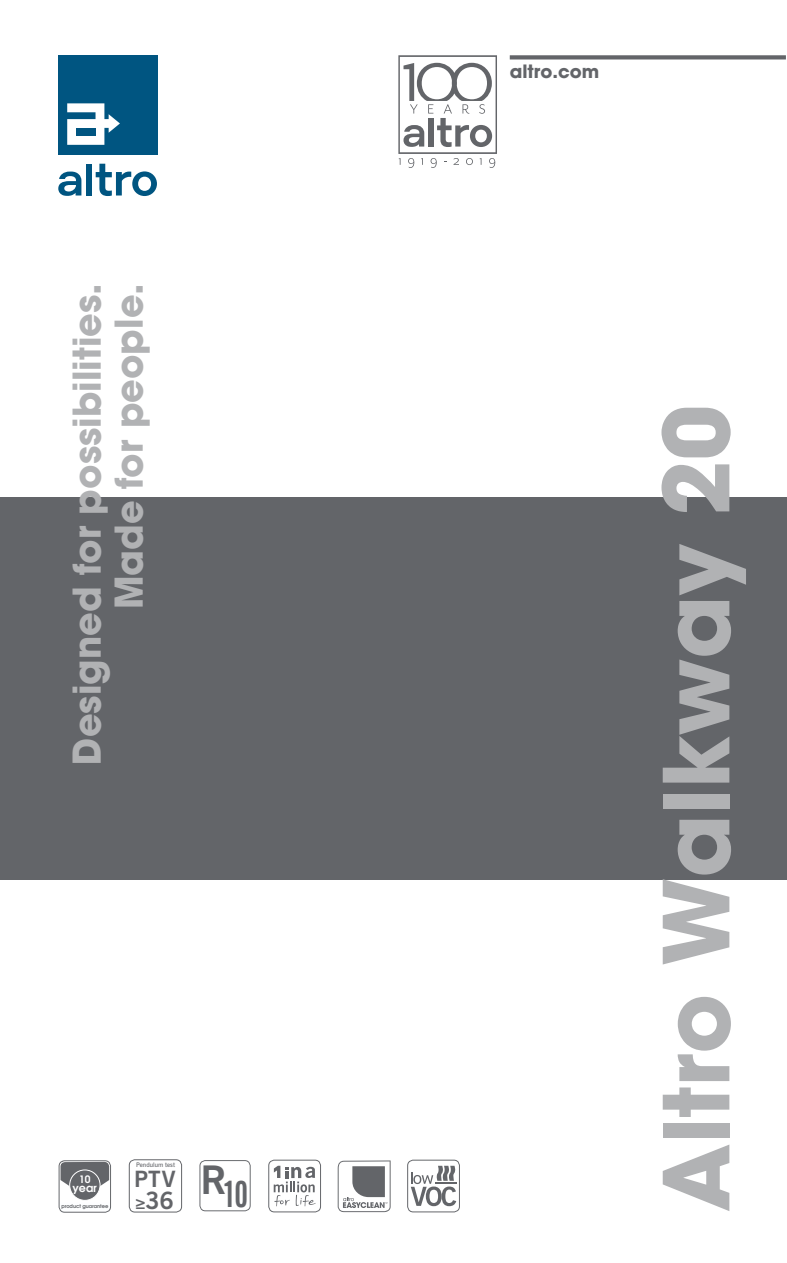
<style>
.page{position:relative;width:787px;height:1263px;background:#fff}
.page>*{position:absolute;margin:0;border:0;box-sizing:border-box;transform-origin:0 0}
.t1{font:700 90px "Avant Garde";color:#b1b2b4}
.t2{font:700 37.5px/42px "Avant Garde";color:#b1b2b4;text-align:right}
.t3{font:700 23.85px "News Gothic BT";color:#636569}
.t4{font:700 22.35px "News Gothic BT";color:#636569}
.t5{font:700 18px "Avant Garde";color:#636569}
.t6{font:600 11.1px "Avant Garde";color:#fff}
.t7{font:600 10.2px "Avant Garde";color:#fff}
.t8{font:600 6.3px "News Gothic BT";color:#636569}
.t9{font:600 5.1px "Avant Garde";color:#636569}
.s1{font-family:"Myriad Pro";font-size:17.85px}
.s2{font-stretch:extra-condensed;font-size:35.85px}
</style>
<div class="page">
<div style="left:0;top:497px;width:786px;height:383px;background:#636569"></div>
<svg style="left:510px;top:55px;width:276px;height:4px"></svg>
<div style="left:86px;top:164px;width:6px;height:31px;background:#005581"></div>
<svg style="left:58px;top:172px;width:23px;height:24px"></svg>
<svg style="left:96px;top:164px;width:61px;height:32px"></svg>
<div style="left:58px;top:55px;width:99px;height:99px;background:#005581"></div>
<svg style="left:65px;top:103px;width:59px;height:52px"></svg>
<div style="left:76px;top:128px;width:19px;height:8px;background:#005581"></div>
<svg style="left:398px;top:55px;width:99px;height:113px"></svg>
<svg style="left:59px;top:1160px;width:52px;height:53px"></svg>
<svg style="left:129px;top:1159px;width:53px;height:53px"></svg>
<svg style="left:199px;top:1160px;width:52px;height:52px"></svg>
<svg style="left:407px;top:1160px;width:53px;height:52px"></svg>
<hr style="left:435px;top:1182px;width:21px;height:2px;background:#636569">
<svg style="left:268px;top:1160px;width:53px;height:52px"></svg>
<svg style="left:338px;top:1160px;width:52px;height:52px"></svg>
<p class="t2" style="left:66px;top:765px;width:483px;rotate:-90deg">Designed for possibilities.<br>Made for people.</p>
<p class="t7" style="left:79px;top:1173px;width:13px">10</p>
<p class="t6" style="left:73px;top:1180px;width:26px">year</p>
<p class="t9" style="left:61px;top:1203px;width:48px">product guarantee</p>
<p class="t8" style="left:136px;top:1161px;width:40px">Pendulum test</p>
<p class="t4" style="left:134px;top:1165px;width:43px">PTV</p>
<p class="t3" style="left:135px;top:1186px;width:115px"><span class="s1">≥</span>36 <sup>R</sup><span class="s2">10</span></p>
<p class="t5" style="left:510px;top:60px;width:91px">altro.com</p>
<h1 class="t1" style="left:638px;top:1212px;width:809px;rotate:-90deg">Altro Walkway 20</h1>
</div>
